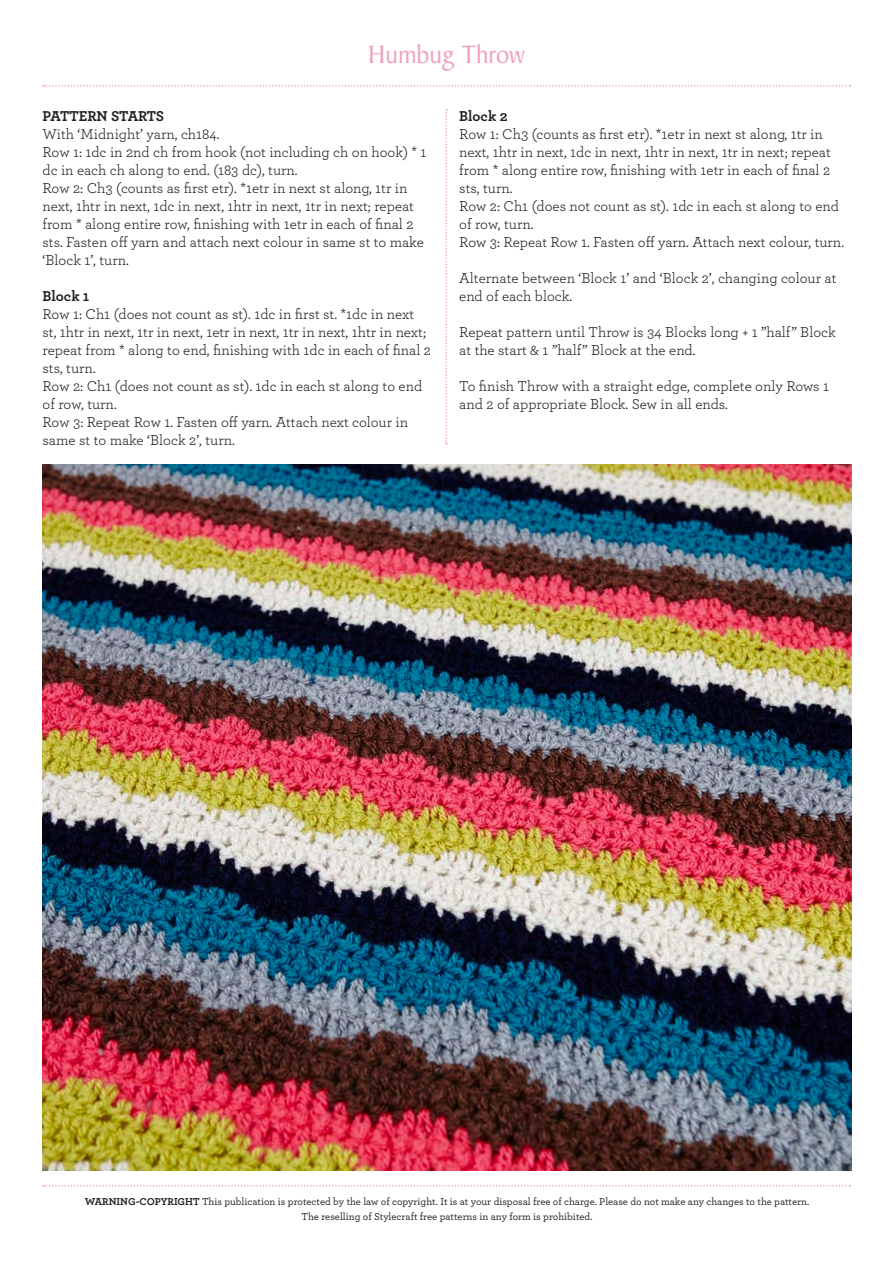
<style>
.page{position:relative;width:893px;height:1263px;background:#fff}
.page>*{position:absolute;margin:0;border:0;box-sizing:border-box;transform-origin:0 0}
.t1{font:27px "Baker Signet BT";color:#f1a1ba}
.t2{font:15px/18px "Archer";color:#231f20}
.t3{font:700 15px "Archer";color:#231f20}
.t4{font:500 10.5px/15px "Archer";color:#231f20;text-align:center}
.s1{font-weight:700}
</style>
<div class="page">
<svg style="left:445px;top:109px;width:2px;height:335px"></svg>
<svg style="left:43px;top:1185px;width:808px;height:1px"></svg>
<svg style="left:43px;top:85px;width:808px;height:2px"></svg>
<img style="left:43px;top:464px;width:808px;height:706px">
<p class="t1" style="left:368px;top:38px;width:158px">Humbug Throw</p>
<p class="t3" style="left:43px;top:104px;width:123px">PATTERN STARTS</p>
<p class="t2" style="left:43px;top:124px;width:179px">With ‘Midnight’ yarn, ch184.</p>
<p class="t2" style="left:43px;top:142px;width:386px">Row 1: 1dc in 2nd ch from hook (not including ch on hook) * 1 dc in each ch along to end. (183 dc), turn.</p>
<p class="t2" style="left:43px;top:178px;width:383px">Row 2: Ch3 (counts as first etr). *1etr in next st along, 1tr in next, 1htr in next, 1dc in next, 1htr in next, 1tr in next; repeat from * along entire row, finishing with 1etr in each of final 2 sts. Fasten off yarn and attach next colour in same st to make ‘Block 1’, turn.</p>
<p class="t3" style="left:43px;top:284px;width:48px">Block 1</p>
<p class="t2" style="left:43px;top:304px;width:390px">Row 1: Ch1 (does not count as st). 1dc in first st. *1dc in next st, 1htr in next, 1tr in next, 1etr in next, 1tr in next, 1htr in next; repeat from * along to end, finishing with 1dc in each of final 2 sts, turn.</p>
<p class="t2" style="left:43px;top:376px;width:381px">Row 2: Ch1 (does not count as st). 1dc in each st along to end of row, turn.</p>
<p class="t2" style="left:43px;top:412px;width:367px">Row 3: Repeat Row 1. Fasten off yarn. Attach next colour in same st to make ‘Block 2’, turn.</p>
<p class="t3" style="left:459px;top:104px;width:50px">Block 2</p>
<p class="t2" style="left:459px;top:124px;width:373px">Row 1: Ch3 (counts as first etr). *1etr in next st along, 1tr in next, 1htr in next, 1dc in next, 1htr in next, 1tr in next; repeat from * along entire row, finishing with 1etr in each of final 2 sts, turn.</p>
<p class="t2" style="left:459px;top:196px;width:381px">Row 2: Ch1 (does not count as st). 1dc in each st along to end of row, turn.</p>
<p class="t2" style="left:459px;top:232px;width:386px">Row 3: Repeat Row 1. Fasten off yarn. Attach next colour, turn.</p>
<p class="t2" style="left:459px;top:268px;width:379px">Alternate between ‘Block 1’ and ‘Block 2’, changing colour at end of each block.</p>
<p class="t2" style="left:459px;top:322px;width:378px">Repeat pattern until Throw is 34 Blocks long + 1 ”half” Block at the start &amp; 1 ”half” Block at the end.</p>
<p class="t2" style="left:459px;top:376px;width:371px">To finish Throw with a straight edge, complete only Rows 1 and 2 of appropriate Block. Sew in all ends.</p>
<p class="t4" style="left:85px;top:1193px;width:726px"><span class="s1">WARNING-COPYRIGHT</span> This publication is protected by the law of copyright. It is at your disposal free of charge. Please do not make any changes to the pattern.<br>The reselling of Stylecraft free patterns in any form is prohibited.</p>
</div>
